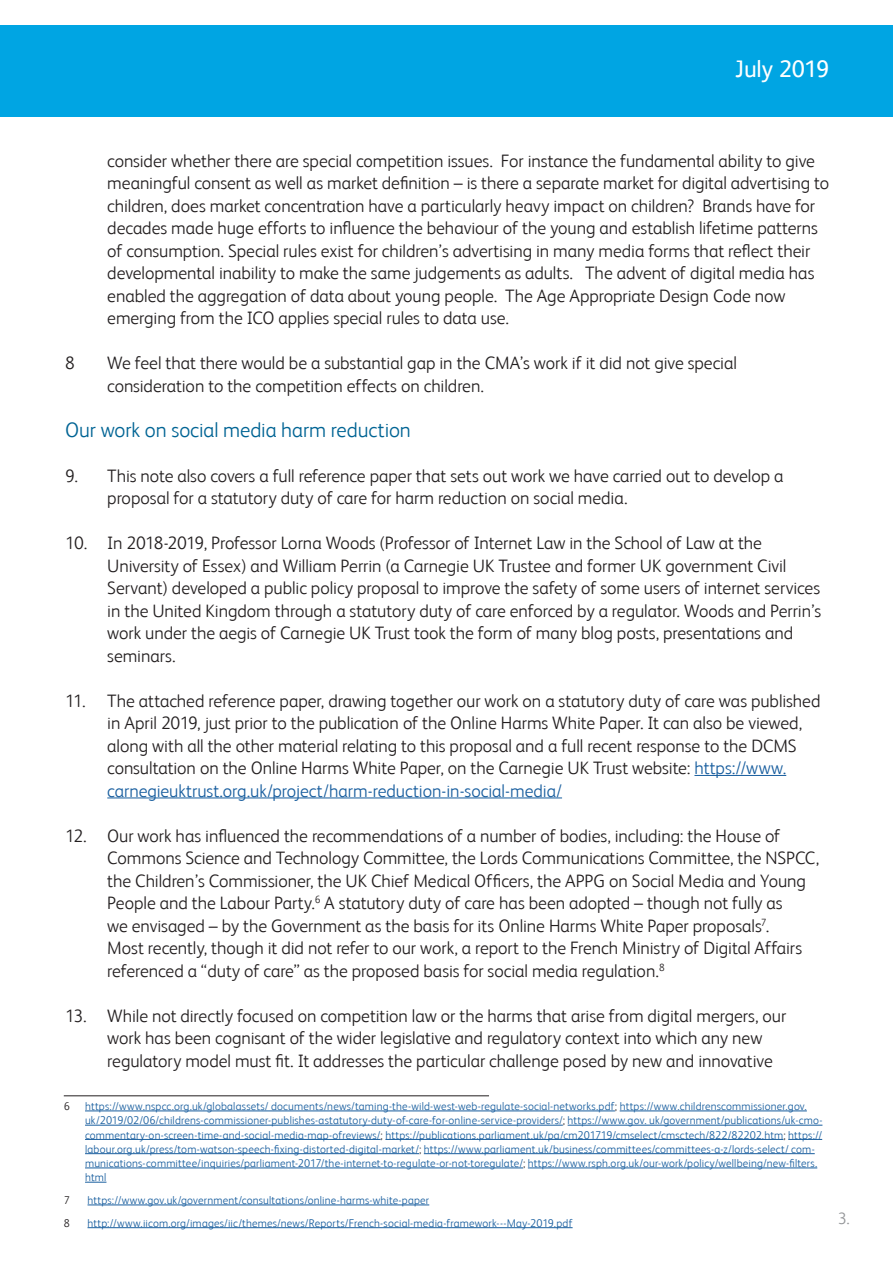
<style>
.page{position:relative;width:893px;height:1263px;background:#fff}
.page>*{position:absolute;margin:0;border:0;box-sizing:border-box;transform-origin:0 0}
._06_Bullets{font:24px "FS Albert";letter-spacing:-.01em;color:#fff}
._06_Bullets-2{font:300 21px "FS Albert";letter-spacing:-.005em;color:#006494}
._06_Bullets-3{font:300 18px/22.5px "FS Albert";letter-spacing:-.005em;color:#231f20}
._05_Body_text{font:300 16.5px "FS Albert";color:#939598}
._08_Footnote{font:300 11.25px/14.2px "FS Albert";letter-spacing:.015em;color:#175d9e}
._08_Footnote-2{font:300 11.25px "FS Albert";color:#231f20}
.s1{color:#175d9e}
.s2{color:#231f20}
</style>
<div class="page">
<div style="left:0;top:26px;width:893px;height:91px;background:#00a5e3"></div>
<hr style="left:694px;top:775px;width:92px;height:1px;background:#175d9e">
<hr style="left:107px;top:797px;width:455px;height:1px;background:#175d9e">
<hr style="left:64px;top:1095px;width:425px;height:1px;background:#231f20">
<hr style="left:85px;top:1110px;width:530px;height:1px;background:#175d9e">
<hr style="left:620px;top:1110px;width:187px;height:1px;background:#175d9e">
<hr style="left:85px;top:1125px;width:478px;height:1px;background:#175d9e">
<hr style="left:568px;top:1125px;width:254px;height:1px;background:#175d9e">
<hr style="left:85px;top:1139px;width:296px;height:1px;background:#175d9e">
<hr style="left:385px;top:1139px;width:398px;height:1px;background:#175d9e">
<hr style="left:788px;top:1139px;width:34px;height:1px;background:#175d9e">
<hr style="left:85px;top:1153px;width:334px;height:1px;background:#175d9e">
<hr style="left:424px;top:1153px;width:391px;height:1px;background:#175d9e">
<hr style="left:85px;top:1167px;width:438px;height:1px;background:#175d9e">
<hr style="left:528px;top:1167px;width:289px;height:1px;background:#175d9e">
<svg style="left:85px;top:1182px;width:21px;height:1px"></svg>
<hr style="left:88px;top:1205px;width:341px;height:1px;background:#175d9e">
<hr style="left:88px;top:1227px;width:485px;height:1px;background:#175d9e">
<p class="_06_Bullets" style="left:735px;top:55px;width:96px">July 2019</p>
<p class="_06_Bullets-3" style="left:107px;top:149px;width:723px">consider whether there are special competition issues. For instance the fundamental ability to give meaningful consent as well as market definition – is there a separate market for digital advertising to children, does market concentration have a particularly heavy impact on children? Brands have for decades made huge efforts to influence the behaviour of the young and establish lifetime patterns of consumption. Special rules exist for children’s advertising in many media forms that reflect their developmental inability to make the same judgements as adults. The advent of digital media has enabled the aggregation of data about young people. The Age Appropriate Design Code now emerging from the ICO applies special rules to data use.</p>
<p class="_06_Bullets-3" style="left:65px;top:351px;width:11px">8</p>
<p class="_06_Bullets-3" style="left:107px;top:351px;width:631px">We feel that there would be a substantial gap in the CMA’s work if it did not give special consideration to the competition effects on children.</p>
<p class="_06_Bullets-2" style="left:65px;top:417px;width:347px">Our work on social media harm reduction</p>
<p class="_06_Bullets-3" style="left:107px;top:464px;width:678px;text-indent:-42px">9. This note also covers a full reference paper that sets out work we have carried out to develop a proposal for a statutory duty of care for harm reduction on social media.</p>
<p class="_06_Bullets-3" style="left:107px;top:531px;width:716px;text-indent:-42px">10. In 2018-2019, Professor Lorna Woods (Professor of Internet Law in the School of Law at the University of Essex) and William Perrin (a Carnegie UK Trustee and former UK government Civil Servant) developed a public policy proposal to improve the safety of some users of internet services in the United Kingdom through a statutory duty of care enforced by a regulator. Woods and Perrin’s work under the aegis of Carnegie UK Trust took the form of many blog posts, presentations and seminars.</p>
<p class="_06_Bullets-3" style="left:107px;top:689px;width:715px;text-indent:-42px">11. The attached reference paper, drawing together our work on a statutory duty of care was published in April 2019, just prior to the publication of the Online Harms White Paper. It can also be viewed, along with all the other material relating to this proposal and a full recent response to the DCMS consultation on the Online Harms White Paper, on the Carnegie UK Trust website: <span class="s1">https://www. carnegieuktrust.org.uk/project/harm-reduction-in-social-media/</span></p>
<p class="_06_Bullets-3" style="left:107px;top:824px;width:713px;text-indent:-42px">12. Our work has influenced the recommendations of a number of bodies, including: the House of Commons Science and Technology Committee, the Lords Communications Committee, the NSPCC, the Children’s Commissioner, the UK Chief Medical Officers, the APPG on Social Media and Young People and the Labour Party.<sup>6</sup> A statutory duty of care has been adopted – though not fully as<br>we envisaged – by the Government as the basis for its Online Harms White Paper proposals<sup>7</sup>.<br>Most recently, though it did not refer to our work, a report to the French Ministry of Digital Affairs referenced a “duty of care” as the proposed basis for social media regulation.<sup>8</sup></p>
<p class="_06_Bullets-3" style="left:107px;top:1004px;width:680px;text-indent:-42px">13. While not directly focused on competition law or the harms that arise from digital mergers, our work has been cognisant of the wider legislative and regulatory context into which any new regulatory model must fit. It addresses the particular challenge posed by new and innovative</p>
<p class="_08_Footnote-2" style="left:64px;top:1100px;width:8px">6</p>
<p class="_08_Footnote" style="left:85px;top:1099px;width:739px">https://www.nspcc.org.uk/globalassets/ documents/news/taming-the-wild-west-web-regulate-social-networks.pdf<span class="s2">;</span> https://www.childrenscommissioner.gov. uk/2019/02/06/childrens-commissioner-publishes-astatutory-duty-of-care-for-online-service-providers/<span class="s2">;</span> https://www.gov. uk/government/publications/uk-cmo&shy;commentary-on-screen-time-and-social-media-map-ofreviews/<span class="s2">;</span> https://publications.parliament.uk/pa/cm201719/cmselect/cmsctech/822/82202.htm<span class="s2">;</span> https:// labour.org.uk/press/tom-watson-speech-fixing-distorted-digital-market/<span class="s2">;</span> https://www.parliament.uk/business/committees/committees-a-z/lords-select/ com&shy;munications-committee/inquiries/parliament-2017/the-internet-to-regulate-or-not-toregulate/<span class="s2">;</span> https://www.rsph.org.uk/our-work/policy/wellbeing/new-filters. html</p>
<p class="_08_Footnote-2" style="left:64px;top:1194px;width:8px">7</p>
<p class="_08_Footnote" style="left:88px;top:1193px;width:343px">https://www.gov.uk/government/consultations/online-harms-white-paper</p>
<p class="_08_Footnote-2" style="left:64px;top:1216px;width:8px">8</p>
<p class="_08_Footnote" style="left:88px;top:1216px;width:487px">http://www.iicom.org/images/iic/themes/news/Reports/French-social-media-framework---May-2019.pdf</p>
<p class="_05_Body_text" style="left:838px;top:1209px;width:14px">3.</p>
</div>
